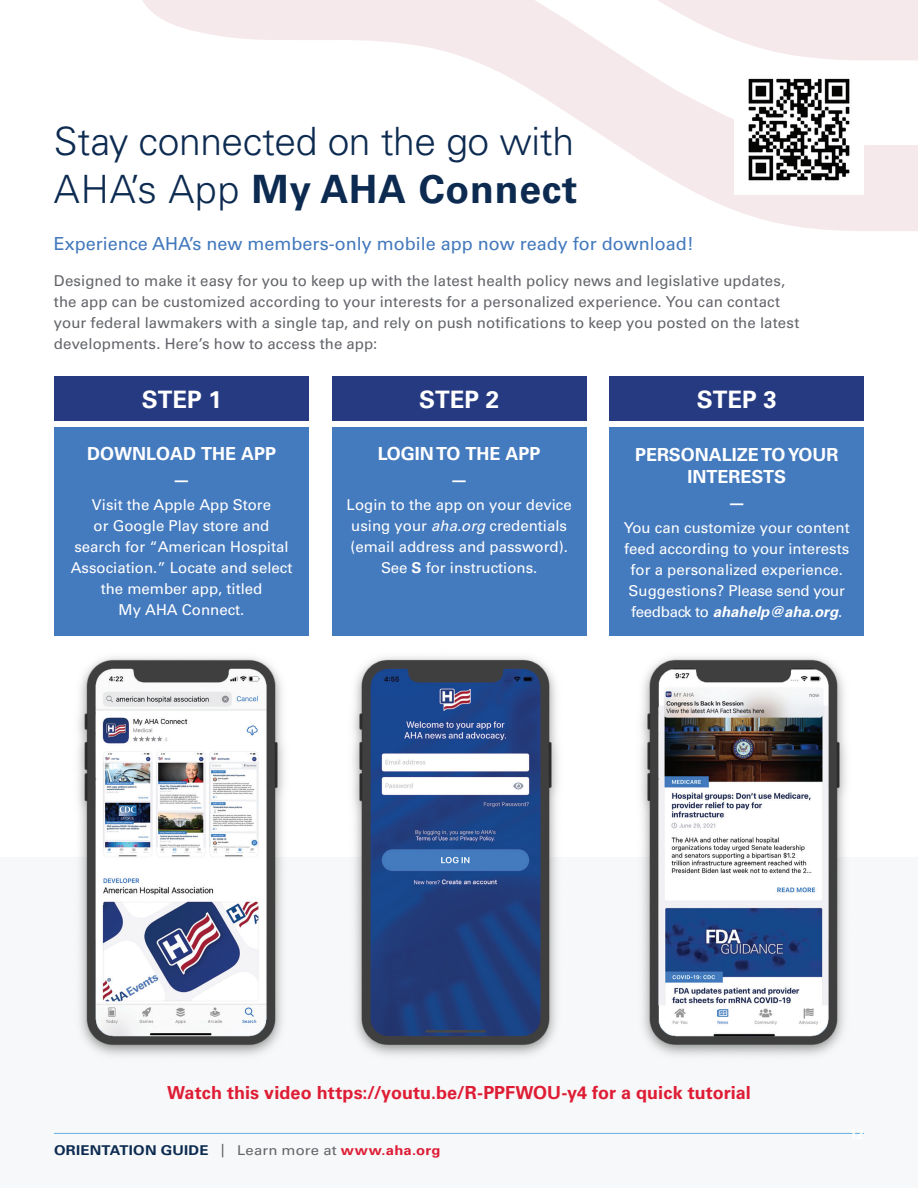
<style>
.page{position:relative;width:918px;height:1188px;background:#fff}
.page>*{position:absolute;margin:0;border:0;box-sizing:border-box;transform-origin:0 0}
.t1{font:300 39px/48.6px "Univers LT Std";letter-spacing:-.01em;color:#0d2b51}
.t2{font:700 24px "Univers LT Std";color:#fff}
.t3{font:18px "Univers LT Std";color:#4379bd}
.t4{font:700 18px "Univers LT Std";letter-spacing:.005em;color:#de1d35}
.t5{font:700 18px/25.5px "Univers LT Std";color:#fff;text-align:center}
.t6{font:15px/21px "Univers LT Std";color:#fff;text-align:center}
.t7{font:15px/21px "Univers LT Std";letter-spacing:.005em;color:#63656a}
.t8{font:700 13.5px "Univers LT Std";letter-spacing:.015em;color:#0d2b51;scale:1.1 1}
.t9{font:700 condensed 13.5px "Univers LT Std";color:#fff;scale:1.1 1}
.s1{font-weight:700}
.s2{font-style:italic}
.s3{font-weight:700;font-style:italic}
.s4{font-weight:400;color:#63656a}
.s5{color:#de1d35}
</style>
<div class="page">
<svg style="left:580px;top:121px;width:338px;height:110px;fill:#f5e9eb"></svg>
<svg style="left:142px;top:0;width:776px;height:121px"></svg>
<div style="left:0;top:857px;width:918px;height:331px;background:#f7f8f9"></div>
<img style="left:352px;top:657px;width:207px;height:399px">
<img style="left:78px;top:657px;width:207px;height:399px">
<div style="left:55px;top:427px;width:254px;height:209px;background:#447abe"></div>
<div style="left:332px;top:427px;width:254px;height:209px;background:#447abe"></div>
<div style="left:610px;top:427px;width:254px;height:209px;background:#447abe"></div>
<div style="left:55px;top:376px;width:254px;height:45px;background:#253a80"></div>
<div style="left:332px;top:376px;width:254px;height:45px;background:#253a80"></div>
<div style="left:610px;top:376px;width:254px;height:45px;background:#253a80"></div>
<img style="left:640px;top:657px;width:207px;height:399px">
<hr style="left:54px;top:1133px;width:810px;height:1px;background:#64b0e1">
<img style="left:734px;top:65px;width:130px;height:129px">
<h1 class="t1" style="left:54px;top:117px;width:525px">Stay connected on the go with<br>AHA’s App <span class="s1">My AHA Connect</span></h1>
<p class="t3" style="left:54px;top:233px;width:641px">Experience AHA’s new members-only mobile app now ready for download!</p>
<p class="t7" style="left:54px;top:270px;width:747px">Designed to make it easy for you to keep up with the latest health policy news and legislative updates, the app can be customized according to your interests for a personalized experience. You can contact your federal lawmakers with a single tap, and rely on push notifications to keep you posted on the latest developments. Here’s how to access the app:</p>
<h2 class="t2" style="left:142px;top:385px;width:82px">STEP 1</h2>
<p class="t5" style="left:87px;top:441px;width:191px">DOWNLOAD THE APP —</p>
<p class="t6" style="left:71px;top:494px;width:223px">Visit the Apple App Store<br>or Google Play store and search for “American Hospital<br>Association.” Locate and select the member app, titled<br>My AHA Connect.</p>
<h2 class="t2" style="left:419px;top:385px;width:82px">STEP 2</h2>
<h2 class="t2" style="left:697px;top:385px;width:82px">STEP 3</h2>
<p class="t5" style="left:378px;top:441px;width:164px">LOGIN TO THE APP —</p>
<p class="t6" style="left:347px;top:494px;width:227px">Login to the app on your device using your <span class="s2">aha.org</span> credentials (email address and password).<br>See <span class="s1">S</span> for instructions.</p>
<p class="t5" style="left:635px;top:443px;width:205px;line-height:22.5px">PERSONALIZE TO YOUR<br>INTERESTS</p>
<p class="t5" style="left:728px;top:490px;width:19px">—</p>
<p class="t6" style="left:624px;top:517px;width:227px">You can customize your content feed according to your interests for a personalized experience.<br>Suggestions? Please send your feedback to <span class="s3">ahahelp@aha.org</span>.</p>
<p class="t4" style="left:167px;top:1082px;width:585px">Watch this video https://youtu.be/R-PPFWOU-y4 for a quick tutorial</p>
<p class="t8" style="left:54px;top:1143px;width:353px">ORIENTATION GUIDE <span class="s4">| Learn more at</span> <span class="s5">www.aha.org</span></p>
<p class="t9" style="left:850px;top:1126px;width:13px">12</p>
</div>
